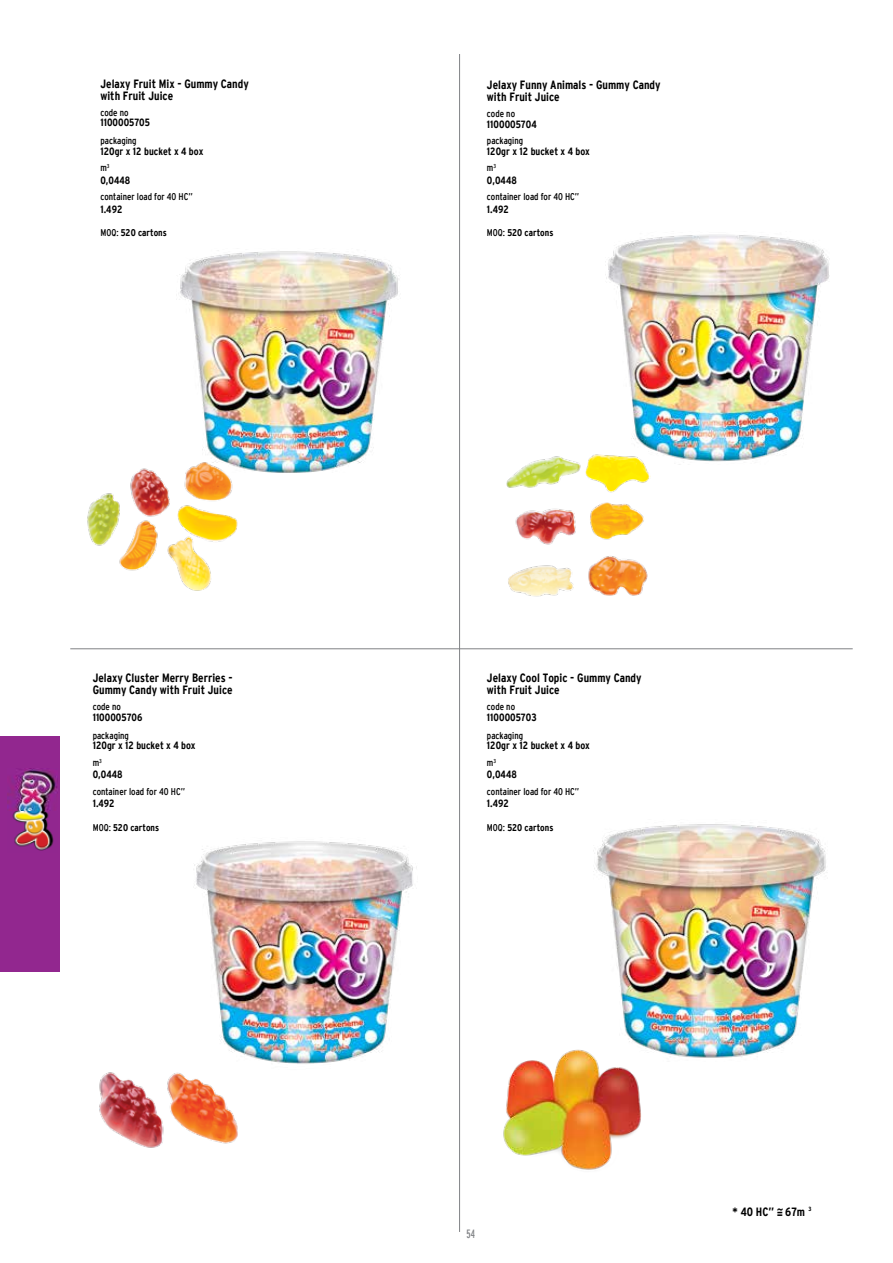
<style>
.page{position:relative;width:893px;height:1263px;background:#fff}
.page>*{position:absolute;margin:0;border:0;box-sizing:border-box;transform-origin:0 0}
.t1{font:700 condensed 12px/12px "Interstate TR";color:#000}
.t2{font:extra-condensed 12px "Interstate TR";color:#808285}
.t3{font:700 condensed 10.5px "Interstate TR";color:#000}
.t4{font:condensed 9.75px "Interstate TR";color:#000}
.t5{font:700 condensed 9.75px "Interstate TR";color:#000}
.t6{font:700 condensed 6px "Interstate TR";color:#000}
.s1{font-weight:400}
</style>
<div class="page">
<img style="left:99px;top:1072px;width:139px;height:76px">
<img style="left:179px;top:251px;width:220px;height:222px">
<img style="left:193px;top:841px;width:224px;height:253px">
<img style="left:605px;top:234px;width:225px;height:243px">
<img style="left:594px;top:824px;width:232px;height:234px">
<img style="left:87px;top:460px;width:152px;height:131px">
<img style="left:506px;top:452px;width:144px;height:145px">
<img style="left:503px;top:1044px;width:142px;height:126px">
<div style="left:0;top:737px;width:60px;height:235px;background:#92278f"></div>
<img style="left:7px;top:769px;width:51px;height:82px">
<hr style="left:70px;top:648px;width:783px;height:1px;background:#808285">
<hr style="left:459px;top:54px;width:1px;height:1178px;background:#808285">
<p class="t1" style="left:100px;top:77px;width:150px">Jelaxy Fruit Mix - Gummy Candy with Fruit Juice</p>
<p class="t4" style="left:100px;top:107px;width:30px">code no</p>
<p class="t3" style="left:100px;top:117px;width:51px">1100005705</p>
<p class="t4" style="left:100px;top:135px;width:38px">packaging</p>
<p class="t3" style="left:100px;top:145px;width:104px">120gr x 12 bucket x 4 box</p>
<p class="t4" style="left:100px;top:162px;width:11px">m<sup>3</sup></p>
<p class="t3" style="left:100px;top:174px;width:31px">0,0448</p>
<p class="t4" style="left:100px;top:191px;width:94px">container load for 40 HC”</p>
<p class="t3" style="left:100px;top:203px;width:24px">1.492</p>
<p class="t5" style="left:100px;top:227px;width:68px"><span class="s1">MOQ:</span> 520 cartons</p>
<p class="t1" style="left:93px;top:672px;width:141px">Jelaxy Cluster Merry Berries -<br>Gummy Candy with Fruit Juice</p>
<p class="t4" style="left:93px;top:701px;width:30px">code no</p>
<p class="t3" style="left:93px;top:711px;width:51px">1100005706</p>
<p class="t4" style="left:93px;top:730px;width:38px">packaging</p>
<p class="t3" style="left:93px;top:740px;width:104px">120gr x 12 bucket x 4 box</p>
<p class="t4" style="left:93px;top:757px;width:11px">m<sup>3</sup></p>
<p class="t3" style="left:93px;top:769px;width:31px">0,0448</p>
<p class="t4" style="left:93px;top:786px;width:94px">container load for 40 HC”</p>
<p class="t3" style="left:93px;top:798px;width:24px">1.492</p>
<p class="t5" style="left:93px;top:822px;width:68px"><span class="s1">MOQ:</span> 520 cartons</p>
<p class="t1" style="left:487px;top:79px;width:175px">Jelaxy Funny Animals - Gummy Candy with Fruit Juice</p>
<p class="t4" style="left:487px;top:108px;width:30px">code no</p>
<p class="t3" style="left:487px;top:118px;width:51px">1100005704</p>
<p class="t4" style="left:487px;top:135px;width:38px">packaging</p>
<p class="t3" style="left:487px;top:145px;width:104px">120gr x 12 bucket x 4 box</p>
<p class="t4" style="left:487px;top:162px;width:11px">m<sup>3</sup></p>
<p class="t3" style="left:487px;top:174px;width:31px">0,0448</p>
<p class="t4" style="left:487px;top:191px;width:94px">container load for 40 HC”</p>
<p class="t3" style="left:487px;top:203px;width:24px">1.492</p>
<p class="t5" style="left:487px;top:227px;width:68px"><span class="s1">MOQ:</span> 520 cartons</p>
<p class="t1" style="left:487px;top:672px;width:156px">Jelaxy Cool Topic - Gummy Candy with Fruit Juice</p>
<p class="t4" style="left:487px;top:701px;width:30px">code no</p>
<p class="t3" style="left:487px;top:711px;width:51px">1100005703</p>
<p class="t4" style="left:487px;top:730px;width:38px">packaging</p>
<p class="t3" style="left:487px;top:740px;width:104px">120gr x 12 bucket x 4 box</p>
<p class="t4" style="left:487px;top:757px;width:11px">m<sup>3</sup></p>
<p class="t3" style="left:487px;top:769px;width:31px">0,0448</p>
<p class="t4" style="left:487px;top:786px;width:94px">container load for 40 HC”</p>
<p class="t3" style="left:487px;top:798px;width:24px">1.492</p>
<p class="t5" style="left:487px;top:822px;width:68px"><span class="s1">MOQ:</span> 520 cartons</p>
<p class="t2" style="left:467px;top:1227px;width:10px">54</p>
<p class="t1" style="left:777px;top:1203px;width:8px">~</p>
<p class="t6" style="left:809px;top:1205px;width:5px">3</p>
<p class="t1" style="left:777px;top:1208px;width:8px">=</p>
<p class="t1" style="left:733px;top:1205px;width:74px">* 40 HC” 67m</p>
</div>
